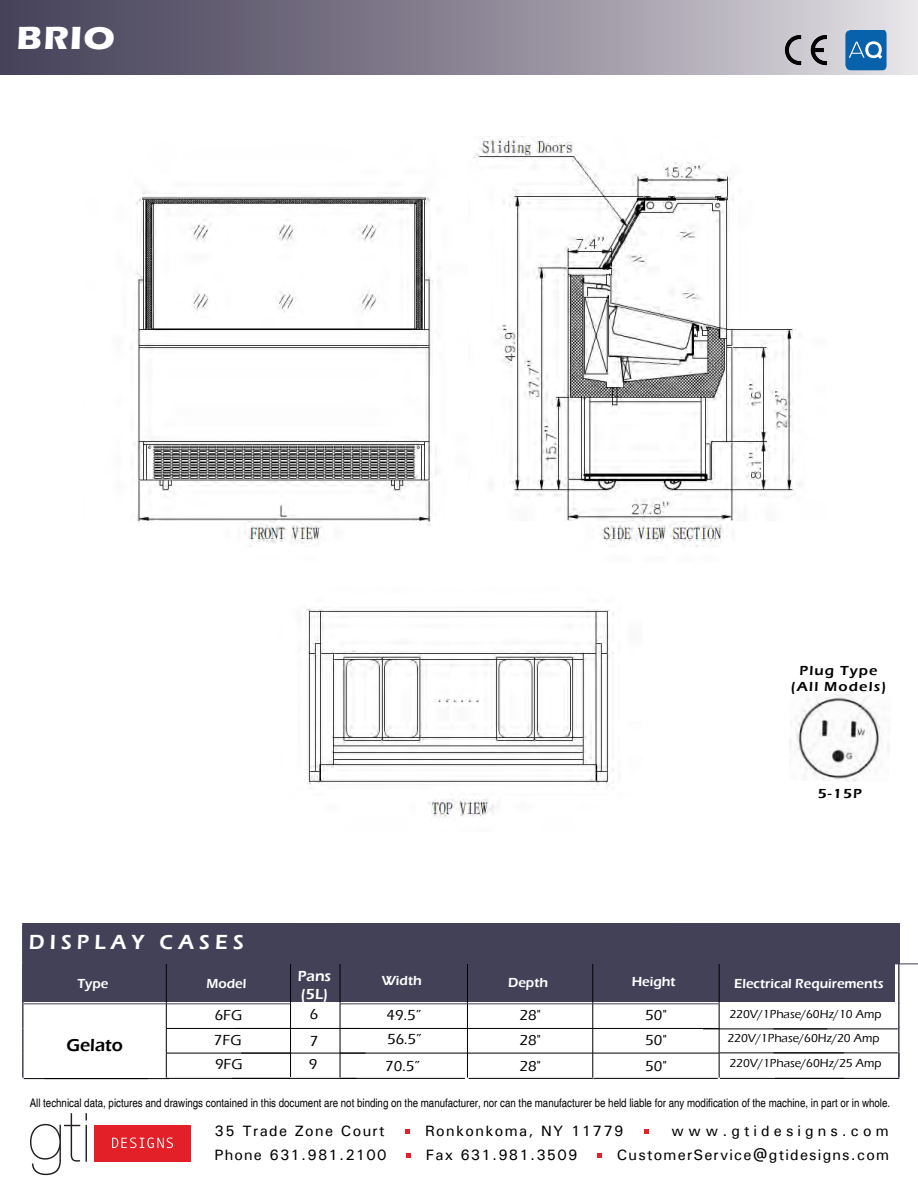
<style>
.page{position:relative;width:918px;height:1188px;background:#fff}
.page>*{position:absolute;margin:0;border:0;box-sizing:border-box;transform-origin:0 0}
.t1{font:700 33px "Eras ITC";color:#fff;scale:1.1 1}
.t2{font:600 21px "Eras ITC";letter-spacing:.245em;color:#fff}
.t3{font:600 18px "Eras ITC";color:#000}
.t4{font:500 15px "Univers";letter-spacing:.08em;color:#000}
.t5{font:500 15px/26.7px "Eras ITC";color:#000}
.t6{font:500 15px "Univers";letter-spacing:.27em;color:#000}
.t7{font:600 15px/18px "Eras ITC";color:#fff}
.t8{font:600 13.5px "Eras ITC";color:#fff}
.t9{font:600 13.5px/16.2px "Eras ITC";letter-spacing:.075em;color:#000;text-align:center;scale:1.1 1}
.t10{font:500 12px "Eras ITC";color:#000}
.t11{font:condensed 11.85px "Helvetica";color:#000}
</style>
<div class="page">
<div style="left:22px;top:964px;width:873px;height:37px;background:#434158"></div>
<div style="left:23px;top:924px;width:877px;height:40px;background:#434158"></div>
<hr style="left:22px;top:923px;width:144px;height:1px;background:#434158">
<hr style="left:22px;top:924px;width:2px;height:40px;background:#434158">
<hr style="left:166px;top:923px;width:125px;height:1px;background:#434158">
<hr style="left:340px;top:923px;width:127px;height:1px;background:#434158">
<hr style="left:467px;top:923px;width:126px;height:1px;background:#434158">
<hr style="left:593px;top:923px;width:126px;height:1px;background:#434158">
<hr style="left:668px;top:923px;width:228px;height:2px;background:#434158">
<hr style="left:22px;top:964px;width:2px;height:40px;background:#434158">
<hr style="left:22px;top:1004px;width:2px;height:24px;background:#434158">
<hr style="left:22px;top:1028px;width:2px;height:25px;background:#434158">
<hr style="left:22px;top:1053px;width:2px;height:25px;background:#434158">
<hr style="left:725px;top:964px;width:193px;height:1px;background:#434158">
<hr style="left:166px;top:964px;width:1px;height:40px;background:#000">
<hr style="left:340px;top:964px;width:1px;height:40px;background:#000">
<hr style="left:467px;top:964px;width:1px;height:40px;background:#000">
<hr style="left:593px;top:964px;width:1px;height:40px;background:#000">
<hr style="left:719px;top:964px;width:1px;height:40px;background:#000">
<hr style="left:24px;top:1004px;width:142px;height:1px;background:#434158">
<hr style="left:166px;top:1004px;width:125px;height:1px;background:#434158">
<hr style="left:340px;top:1004px;width:127px;height:1px;background:#434158">
<hr style="left:467px;top:1004px;width:126px;height:1px;background:#434158">
<hr style="left:593px;top:1004px;width:126px;height:1px;background:#434158">
<hr style="left:166px;top:1028px;width:125px;height:1px;background:#000">
<hr style="left:340px;top:1028px;width:127px;height:1px;background:#000">
<hr style="left:467px;top:1028px;width:126px;height:1px;background:#000">
<hr style="left:593px;top:1028px;width:126px;height:1px;background:#000">
<hr style="left:166px;top:1053px;width:125px;height:1px;background:#000">
<svg style="left:166px;top:1004px;width:1px;height:74px"></svg>
<hr style="left:340px;top:1053px;width:127px;height:1px;background:#000">
<svg style="left:340px;top:1004px;width:1px;height:74px"></svg>
<hr style="left:467px;top:1053px;width:126px;height:1px;background:#000">
<svg style="left:467px;top:1004px;width:1px;height:74px"></svg>
<hr style="left:593px;top:1053px;width:126px;height:1px;background:#000">
<svg style="left:593px;top:1004px;width:1px;height:74px"></svg>
<svg style="left:719px;top:1004px;width:1px;height:74px"></svg>
<div style="left:0;top:0;width:918px;height:75px;background:linear-gradient(to right,#3d3851,#dedadf)"></div>
<img style="left:779px;top:31px;width:53px;height:40px">
<svg style="left:30px;top:1113px;width:50px;height:62px"></svg>
<hr style="left:86px;top:1125px;width:1px;height:37px;background:#231f20">
<div style="left:94px;top:1125px;width:97px;height:37px;background:#e31f27"></div>
<svg style="left:112px;top:1138px;width:61px;height:10px"></svg>
<svg style="left:405px;top:1129px;width:5px;height:4px"></svg>
<svg style="left:644px;top:1129px;width:4px;height:4px"></svg>
<svg style="left:406px;top:1153px;width:5px;height:4px"></svg>
<svg style="left:597px;top:1153px;width:5px;height:4px"></svg>
<img style="left:131px;top:136px;width:665px;height:411px">
<hr style="left:166px;top:1078px;width:125px;height:1px;background:#000">
<hr style="left:341px;top:1078px;width:124px;height:1px;background:#000">
<hr style="left:469px;top:1078px;width:124px;height:1px;background:#000">
<hr style="left:594px;top:1078px;width:124px;height:1px;background:#000">
<hr style="left:720px;top:1078px;width:124px;height:1px;background:#000">
<img style="left:789px;top:694px;width:101px;height:88px">
<hr style="left:290px;top:964px;width:1px;height:40px;background:#000">
<svg style="left:290px;top:1004px;width:1px;height:73px"></svg>
<hr style="left:235px;top:1028px;width:125px;height:1px;background:#000">
<hr style="left:241px;top:1053px;width:125px;height:1px;background:#000">
<hr style="left:232px;top:1078px;width:125px;height:1px;background:#000">
<hr style="left:898px;top:964px;width:2px;height:40px;background:#434158">
<hr style="left:898px;top:1027px;width:2px;height:25px;background:#434158">
<hr style="left:898px;top:1052px;width:2px;height:24px;background:#434158">
<hr style="left:898px;top:1003px;width:2px;height:25px;background:#434158">
<hr style="left:775px;top:1078px;width:124px;height:1px;background:#000">
<hr style="left:898px;top:1053px;width:2px;height:25px;background:#434158">
<hr style="left:720px;top:1053px;width:124px;height:1px;background:#000">
<hr style="left:774px;top:1053px;width:124px;height:1px;background:#000">
<hr style="left:774px;top:1029px;width:124px;height:1px;background:#000">
<hr style="left:703px;top:1029px;width:124px;height:1px;background:#000">
<hr style="left:45px;top:1078px;width:124px;height:1px;background:#000">
<hr style="left:24px;top:1078px;width:124px;height:1px;background:#000">
<svg style="left:845px;top:30px;width:42px;height:40px;background:#2976b5"></svg>
<img style="left:306px;top:608px;width:308px;height:209px">
<h1 class="t1" style="left:16px;top:19px;width:91px">BRIO</h1>
<p class="t9" style="left:791px;top:663px;width:89px">Plug Type (All Models)</p>
<p class="t9" style="left:818px;top:786px;width:42px">5-15P</p>
<h2 class="t2" style="left:29px;top:930px;width:217px">DISPLAY CASES</h2>
<p class="t8" style="left:77px;top:976px;width:33px">Type</p>
<p class="t8" style="left:206px;top:976px;width:41px">Model</p>
<p class="t8" style="left:382px;top:973px;width:41px">Width</p>
<p class="t8" style="left:508px;top:974px;width:41px">Depth</p>
<p class="t8" style="left:632px;top:974px;width:45px">Height</p>
<p class="t8" style="left:734px;top:976px;width:151px">Electrical Requirements</p>
<p class="t7" style="left:298px;top:967px;width:35px">Pans (5L)</p>
<p class="t5" style="left:310px;top:1001px;width:10px">6<br>7</p>
<p class="t5" style="left:309px;top:1051px;width:10px">9</p>
<p class="t5" style="left:215px;top:1002px;width:29px">6FG</p>
<p class="t5" style="left:387px;top:1002px;width:36px">49.5”</p>
<p class="t5" style="left:519px;top:1002px;width:23px">28"</p>
<p class="t5" style="left:645px;top:1002px;width:23px">50"</p>
<p class="t10" style="left:729px;top:1007px;width:154px">220V/1Phase/60Hz/10 Amp</p>
<p class="t5" style="left:214px;top:1027px;width:29px">7FG</p>
<p class="t10" style="left:727px;top:1032px;width:154px">220V/1Phase/60Hz/20 Amp</p>
<p class="t5" style="left:215px;top:1051px;width:29px">9FG</p>
<p class="t10" style="left:729px;top:1056px;width:154px">220V/1Phase/60Hz/25 Amp</p>
<p class="t5" style="left:385px;top:1026px;width:38px">56.5”<br>70.5”</p>
<p class="t5" style="left:519px;top:1027px;width:23px">28"</p>
<p class="t5" style="left:645px;top:1027px;width:23px">50"</p>
<p class="t5" style="left:519px;top:1053px;width:23px">28"</p>
<p class="t5" style="left:645px;top:1053px;width:23px">50"</p>
<h3 class="t3" style="left:67px;top:1035px;width:58px">Gelato</h3>
<p class="t11" style="left:30px;top:1096px;width:862px">All technical data, pictures and drawings contained in this document are not binding on the manufacturer, nor can the manufacturer be held liable for any modification of the machine, in part or in whole.</p>
<p class="t4" style="left:215px;top:1122px;width:172px">35 Trade Zone Court</p>
<p class="t4" style="left:425px;top:1122px;width:200px">Ronkonkoma, NY 11779</p>
<p class="t6" style="left:671px;top:1122px;width:219px">www.gtidesigns.com</p>
<p class="t4" style="left:215px;top:1146px;width:173px">Phone 631.981.2100</p>
<p class="t4" style="left:426px;top:1146px;width:153px">Fax 631.981.3509</p>
<p class="t4" style="left:617px;top:1146px;width:274px">CustomerService@gtidesigns.com</p>
</div>
